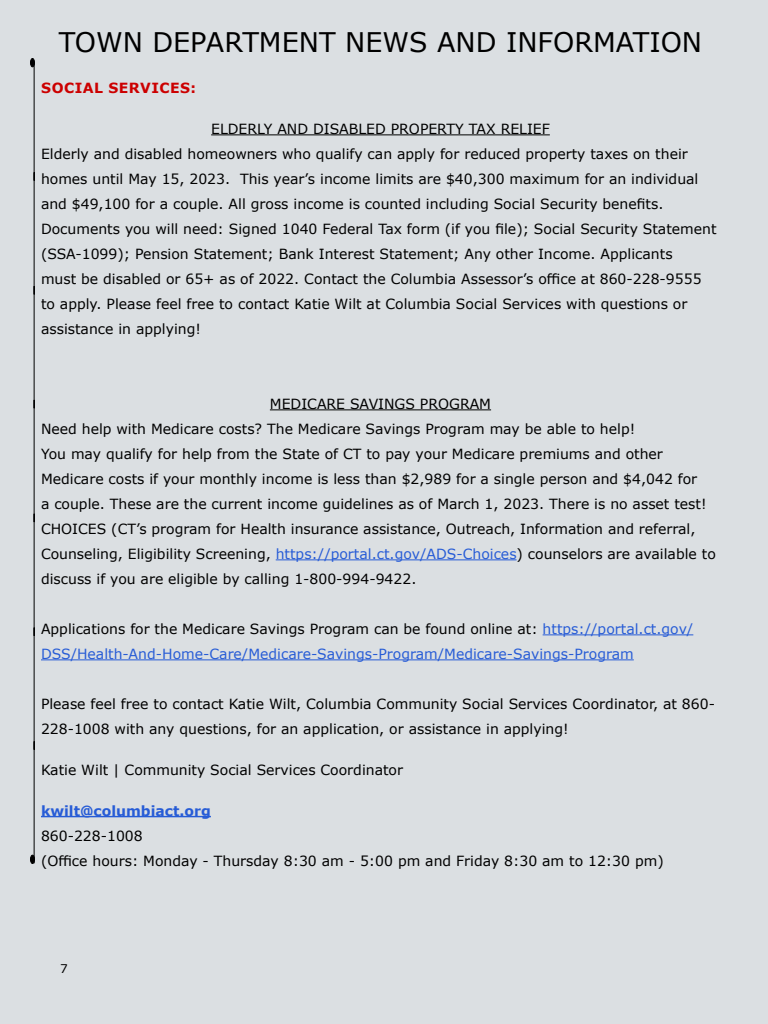
<style>
.page{position:relative;width:768px;height:1024px;background:#dbdfe2}
.page>*{position:absolute;margin:0;border:0;box-sizing:border-box;transform-origin:0 0}
.Body_Text{font:27px "Verdana";color:#000}
.Body_Text-2{font:14px/25px "Verdana";color:#000}
.Body_Text-3{font:14px/25px "Verdana";color:#275cd6}
.Body_Text-4{font:700 14px "Verdana";color:#275cd6}
.Body_Text-5{font:700 14px "Verdana";letter-spacing:.035em;color:#c00}
.t1{font:12px "Verdana";color:#000}
.s1{color:#275cd6}
.s2{color:#000}
</style>
<div class="page">
<hr style="left:211px;top:134px;width:339px;height:1px;background:#000">
<hr style="left:270px;top:409px;width:221px;height:1px;background:#000">
<hr style="left:276px;top:559px;width:241px;height:1px;background:#275cd6">
<hr style="left:543px;top:634px;width:150px;height:1px;background:#275cd6">
<hr style="left:41px;top:659px;width:593px;height:1px;background:#275cd6">
<hr style="left:41px;top:816px;width:170px;height:1px;background:#275cd6">
<hr style="left:34px;top:63px;width:1px;height:800px;background:#000">
<svg style="left:33px;top:399px;width:2px;height:10px"></svg>
<svg style="left:33px;top:513px;width:2px;height:10px"></svg>
<div style="left:30px;top:855px;width:5px;height:9px;border:1px solid #000;border-radius:50%"></div>
<div style="left:30px;top:58px;width:5px;height:9px;border:1px solid #000;border-radius:50%"></div>
<p class="Body_Text" style="left:59px;top:23px;width:645px">TOWN DEPARTMENT NEWS AND INFORMATION</p>
<p class="Body_Text-5" style="left:41px;top:78px;width:156px">SOCIAL SERVICES:</p>
<p class="Body_Text-2" style="left:211px;top:116px;width:340px">ELDERLY AND DISABLED PROPERTY TAX RELIEF</p>
<p class="Body_Text-2" style="left:41px;top:141px;width:677px">Elderly and disabled homeowners who qualify can apply for reduced property taxes on their homes until May 15, 2023. This year’s income limits are $40,300 maximum for an individual and $49,100 for a couple. All gross income is counted including Social Security benefits.<br>Documents you will need: Signed 1040 Federal Tax form (if you file); Social Security Statement (SSA-1099); Pension Statement; Bank Interest Statement; Any other Income. Applicants<br>must be disabled or 65+ as of 2022. Contact the Columbia Assessor’s office at 860-228-9555 to apply. Please feel free to contact Katie Wilt at Columbia Social Services with questions or assistance in applying!</p>
<p class="Body_Text-2" style="left:270px;top:391px;width:223px">MEDICARE SAVINGS PROGRAM</p>
<p class="Body_Text-2" style="left:41px;top:416px;width:596px">Need help with Medicare costs? The Medicare Savings Program may be able to help!</p>
<p class="Body_Text-2" style="left:41px;top:441px;width:676px">You may qualify for help from the State of CT to pay your Medicare premiums and other Medicare costs if your monthly income is less than $2,989 for a single person and $4,042 for<br>a couple. These are the current income guidelines as of March 1, 2023. There is no asset test!<br>CHOICES (CT’s program for Health insurance assistance, Outreach, Information and referral, Counseling, Eligibility Screening, <span class="s1">https://portal.ct.gov/ADS-Choices</span>) counselors are available to discuss if you are eligible by calling 1-800-994-9422.</p>
<p class="Body_Text-3" style="left:41px;top:616px;width:654px"><span class="s2">Applications for the Medicare Savings Program can be found online at:</span> https://portal.ct.gov/<br>DSS/Health-And-Home-Care/Medicare-Savings-Program/Medicare-Savings-Program</p>
<p class="Body_Text-2" style="left:41px;top:691px;width:676px">Please feel free to contact Katie Wilt, Columbia Community Social Services Coordinator, at 860-<br>228-1008 with any questions, for an application, or assistance in applying!</p>
<p class="Body_Text-2" style="left:41px;top:757px;width:364px">Katie Wilt | Community Social Services Coordinator</p>
<p class="Body_Text-4" style="left:41px;top:801px;width:171px">kwilt@columbiact.org</p>
<p class="Body_Text-2" style="left:41px;top:823px;width:103px">860-228-1008</p>
<p class="Body_Text-2" style="left:41px;top:848px;width:624px">(Office hours: Monday - Thursday 8:30 am - 5:00 pm and Friday 8:30 am to 12:30 pm)</p>
<p class="t1" style="left:60px;top:961px;width:9px">7</p>
</div>
